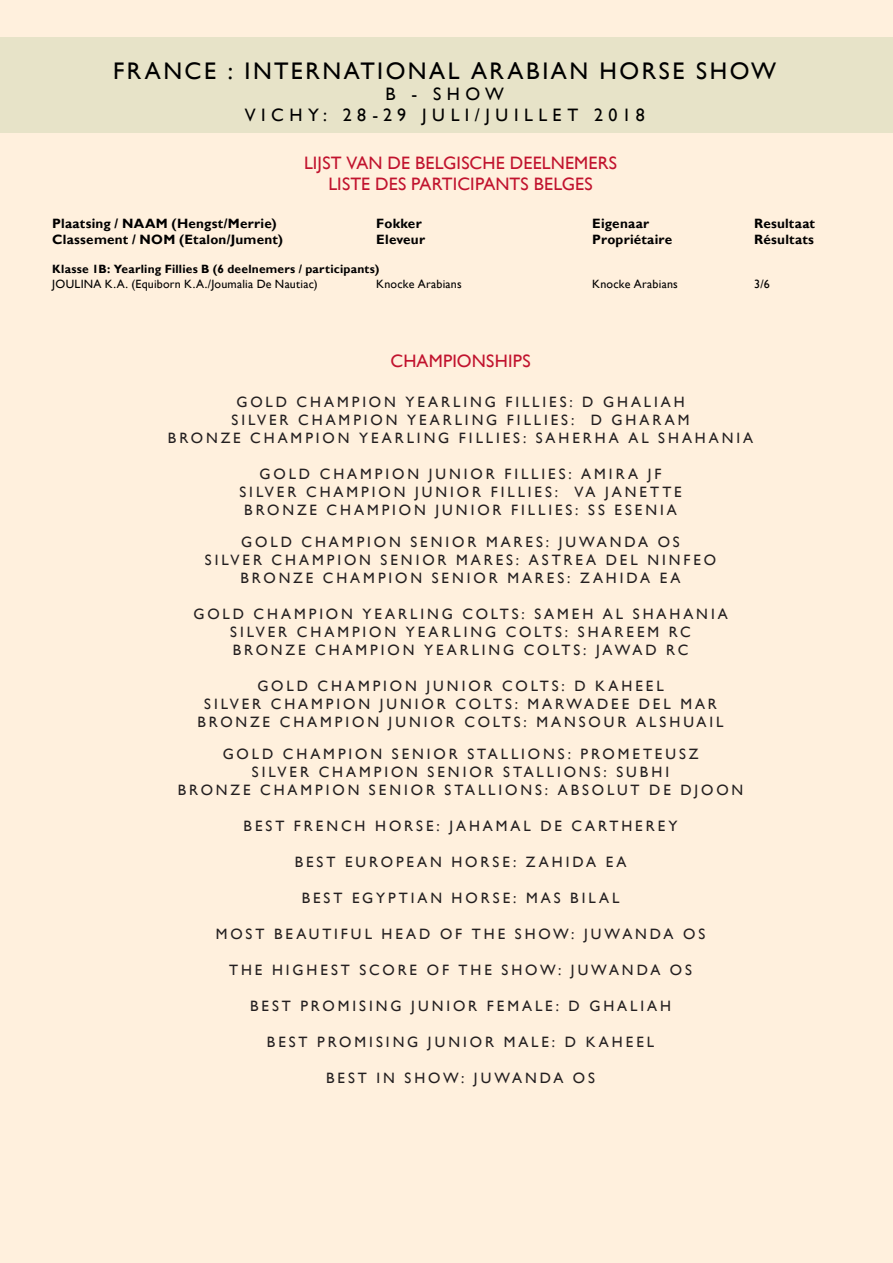
<style>
.page{position:relative;width:893px;height:1263px;background:#fff0dd}
.page>*{position:absolute;margin:0;border:0;box-sizing:border-box;transform-origin:0 0}
.t1{font:24px "Gill Sans";letter-spacing:.105em;color:#000}
.t2{font:18px "Gill Sans";letter-spacing:.01em;color:#c1132e}
.t3{font:18px "Gill Sans";letter-spacing:.305em;color:#000}
.t4{font:15px "Gill Sans";letter-spacing:.195em;color:#231f20}
.t5{font:700 13.5px "Gill Sans";letter-spacing:.015em;color:#000}
.t6{font:12px "Gill Sans";letter-spacing:.02em;color:#000}
.t7{font:700 12px "Gill Sans";letter-spacing:.02em;color:#000}
</style>
<div class="page">
<div style="left:0;top:37px;width:893px;height:96px;background:#e7e3c8"></div>
<p class="t1" style="left:113px;top:57px;width:665px">FRANCE : INTERNATIONAL ARABIAN HORSE SHOW</p>
<p class="t3" style="left:385px;top:83px;width:120px">B - SHOW</p>
<p class="t3" style="left:245px;top:104px;width:401px">VICHY: 28-29 JULI/JUILLET 2018</p>
<p class="t2" style="left:304px;top:152px;width:315px">LIJST VAN DE BELGISCHE DEELNEMERS</p>
<p class="t2" style="left:328px;top:174px;width:266px">LISTE DES PARTICIPANTS BELGES</p>
<p class="t5" style="left:52px;top:216px;width:226px">Plaatsing / NAAM (Hengst/Merrie)</p>
<p class="t5" style="left:376px;top:216px;width:47px">Fokker</p>
<p class="t5" style="left:592px;top:216px;width:58px">Eigenaar</p>
<p class="t5" style="left:754px;top:216px;width:63px">Resultaat</p>
<p class="t5" style="left:52px;top:232px;width:232px">Classement / NOM (Etalon/Jument)</p>
<p class="t5" style="left:376px;top:232px;width:50px">Eleveur</p>
<p class="t5" style="left:592px;top:232px;width:81px">Propriétaire</p>
<p class="t5" style="left:754px;top:232px;width:61px">Résultats</p>
<p class="t7" style="left:52px;top:262px;width:329px">Klasse 1B: Yearling Fillies B (6 deelnemers / participants)</p>
<p class="t6" style="left:52px;top:277px;width:267px">JOULINA K.A. (Equiborn K.A./Joumalia De Nautiac)</p>
<p class="t6" style="left:376px;top:277px;width:87px">Knocke Arabians</p>
<p class="t6" style="left:592px;top:277px;width:87px">Knocke Arabians</p>
<p class="t6" style="left:754px;top:277px;width:17px">3/6</p>
<p class="t2" style="left:390px;top:350px;width:142px">CHAMPIONSHIPS</p>
<p class="t4" style="left:236px;top:393px;width:450px">GOLD CHAMPION YEARLING FILLIES: D GHALIAH</p>
<p class="t4" style="left:231px;top:411px;width:460px">SILVER CHAMPION YEARLING FILLIES: D GHARAM</p>
<p class="t4" style="left:168px;top:429px;width:587px">BRONZE CHAMPION YEARLING FILLIES: SAHERHA AL SHAHANIA</p>
<p class="t4" style="left:260px;top:465px;width:403px">GOLD CHAMPION JUNIOR FILLIES: AMIRA JF</p>
<p class="t4" style="left:239px;top:483px;width:444px">SILVER CHAMPION JUNIOR FILLIES: VA JANETTE</p>
<p class="t4" style="left:244px;top:501px;width:434px">BRONZE CHAMPION JUNIOR FILLIES: SS ESENIA</p>
<p class="t4" style="left:241px;top:533px;width:440px">GOLD CHAMPION SENIOR MARES: JUWANDA OS</p>
<p class="t4" style="left:205px;top:551px;width:513px">SILVER CHAMPION SENIOR MARES: ASTREA DEL NINFEO</p>
<p class="t4" style="left:240px;top:569px;width:442px">BRONZE CHAMPION SENIOR MARES: ZAHIDA EA</p>
<p class="t4" style="left:193px;top:605px;width:536px">GOLD CHAMPION YEARLING COLTS: SAMEH AL SHAHANIA</p>
<p class="t4" style="left:230px;top:623px;width:462px">SILVER CHAMPION YEARLING COLTS: SHAREEM RC</p>
<p class="t4" style="left:233px;top:641px;width:457px">BRONZE CHAMPION YEARLING COLTS: JAWAD RC</p>
<p class="t4" style="left:257px;top:677px;width:408px">GOLD CHAMPION JUNIOR COLTS: D KAHEEL</p>
<p class="t4" style="left:204px;top:695px;width:514px">SILVER CHAMPION JUNIOR COLTS: MARWADEE DEL MAR</p>
<p class="t4" style="left:197px;top:713px;width:528px">BRONZE CHAMPION JUNIOR COLTS: MANSOUR ALSHUAIL</p>
<p class="t4" style="left:223px;top:745px;width:477px">GOLD CHAMPION SENIOR STALLIONS: PROMETEUSZ</p>
<p class="t4" style="left:252px;top:763px;width:419px">SILVER CHAMPION SENIOR STALLIONS: SUBHI</p>
<p class="t4" style="left:178px;top:781px;width:567px">BRONZE CHAMPION SENIOR STALLIONS: ABSOLUT DE DJOON</p>
<p class="t4" style="left:244px;top:817px;width:435px">BEST FRENCH HORSE: JAHAMAL DE CARTHEREY</p>
<p class="t4" style="left:295px;top:853px;width:333px">BEST EUROPEAN HORSE: ZAHIDA EA</p>
<p class="t4" style="left:302px;top:889px;width:319px">BEST EGYPTIAN HORSE: MAS BILAL</p>
<p class="t4" style="left:216px;top:925px;width:491px">MOST BEAUTIFUL HEAD OF THE SHOW: JUWANDA OS</p>
<p class="t4" style="left:229px;top:961px;width:464px">THE HIGHEST SCORE OF THE SHOW: JUWANDA OS</p>
<p class="t4" style="left:250px;top:997px;width:422px">BEST PROMISING JUNIOR FEMALE: D GHALIAH</p>
<p class="t4" style="left:267px;top:1033px;width:389px">BEST PROMISING JUNIOR MALE: D KAHEEL</p>
<p class="t4" style="left:326px;top:1069px;width:270px">BEST IN SHOW: JUWANDA OS</p>
</div>
